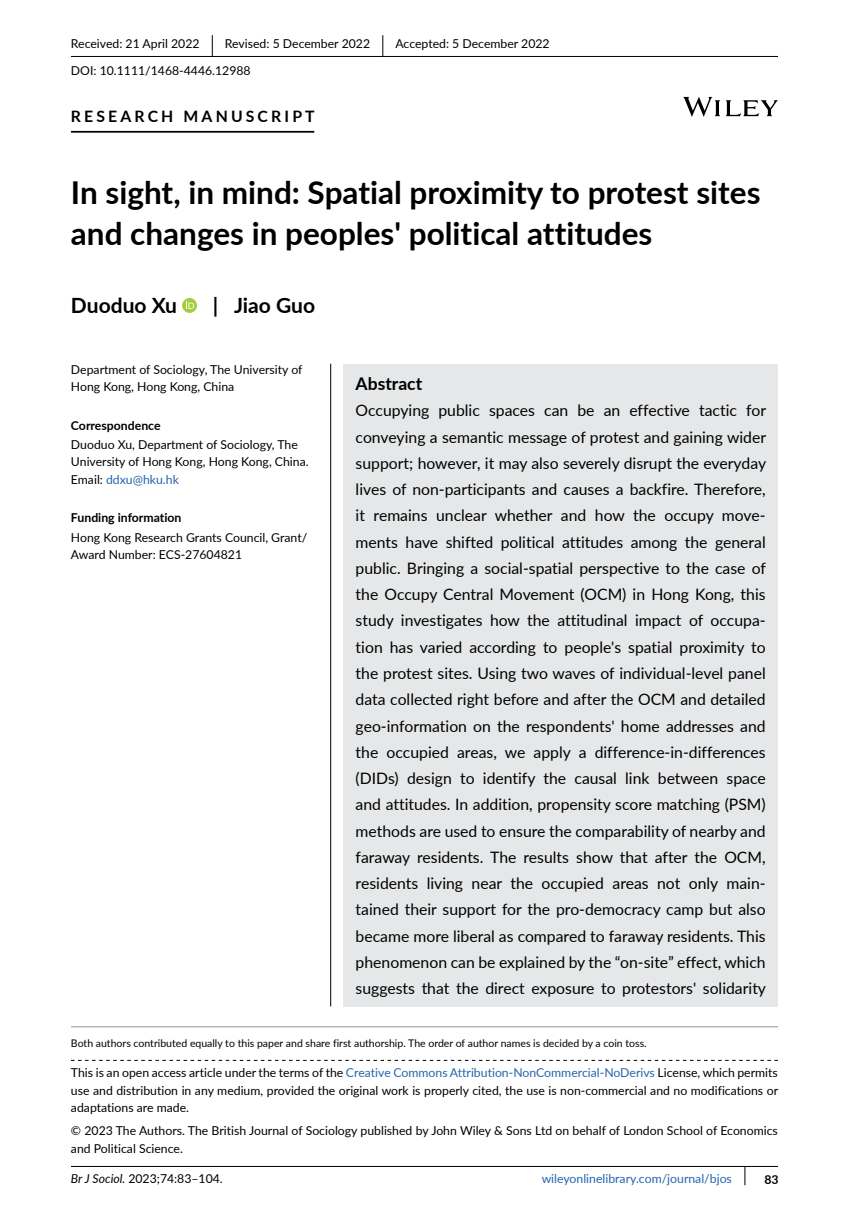
<style>
.page{position:relative;width:849px;height:1221px;background:#fff}
.page>*{position:absolute;margin:0;border:0;box-sizing:border-box;transform-origin:0 0}
.t1{font:700 31.5px/40.2px "Lato";color:#000}
.t2{font:700 21px "Lato";color:#000}
.t3{font:700 17.5px "Lato";color:#000}
.t4{font:15.75px/26.2px "Lato";color:#000;text-align:justify}
.t5{font:700 15.75px "Lato";letter-spacing:.2em;color:#000}
.t6{font:12.25px/17.5px "Lato";color:#000}
.t7{font:12.25px "Lato";color:#2564af}
.t8{font:700 12.25px "Lato";color:#000}
.t9{font:10.5px "Lato";color:#000}
.s1{color:#2564af}
.s2{font-style:italic}
</style>
<div class="page">
<div style="left:343px;top:363px;width:434px;height:643px;background:#e6e7e8"></div>
<hr style="left:71px;top:56px;width:706px;height:1px;background:#000">
<hr style="left:71px;top:131px;width:243px;height:2px;background:#000">
<svg style="left:182px;top:298px;width:15px;height:15px"></svg>
<svg style="left:186px;top:301px;width:8px;height:8px"></svg>
<svg style="left:212px;top:35px;width:1px;height:21px"></svg>
<svg style="left:382px;top:35px;width:1px;height:21px"></svg>
<hr style="left:71px;top:1165px;width:706px;height:1px;background:#000">
<svg style="left:744px;top:1166px;width:1px;height:19px"></svg>
<svg style="left:683px;top:97px;width:94px;height:20px"></svg>
<hr style="left:71px;top:1026px;width:706px;height:1px;background:#939598">
<svg style="left:71px;top:1059px;width:706px;height:1px"></svg>
<hr style="left:330px;top:363px;width:1px;height:643px;background:#000">
<p class="t6" style="left:71px;top:35px;width:130px">Received: 21 April 2022</p>
<p class="t6" style="left:225px;top:35px;width:147px">Revised: 5 December 2022</p>
<p class="t6" style="left:395px;top:35px;width:156px">Accepted: 5 December 2022</p>
<p class="t6" style="left:71px;top:61px;width:181px">DOI: 10.1111/1468-4446.12988</p>
<p class="t5" style="left:71px;top:105px;width:245px">RESEARCH MANUSCRIPT</p>
<h1 class="t1" style="left:71px;top:171px;width:690px">In sight, in mind: Spatial proximity to protest sites and changes in peoples' political attitudes</h1>
<h2 class="t2" style="left:71px;top:290px;width:107px">Duoduo Xu</h2>
<h2 class="t2" style="left:213px;top:290px;width:104px">| Jiao Guo</h2>
<p class="t6" style="left:71px;top:360px;width:233px">Department of Sociology, The University of<br>Hong Kong, Hong Kong, China</p>
<p class="t8" style="left:71px;top:416px;width:91px">Correspondence</p>
<p class="t6" style="left:71px;top:435px;width:239px">Duoduo Xu, Department of Sociology, The<br>University of Hong Kong, Hong Kong, China.<br>Email: <span class="s1">ddxu@hku.hk</span></p>
<p class="t8" style="left:71px;top:509px;width:112px">Funding information</p>
<p class="t6" style="left:71px;top:528px;width:238px">Hong Kong Research Grants Council, Grant/<br>Award Number: ECS-27604821</p>
<p class="t3" style="left:355px;top:371px;width:68px">Abstract</p>
<p class="t4" style="left:355px;top:397px;width:412px">Occupying public spaces can be an effective tactic for conveying a semantic message of protest and gaining wider support; however, it may also severely disrupt the everyday lives of non-participants and causes a backfire. Therefore, it remains unclear whether and how the occupy move&shy;ments have shifted political attitudes among the general public. Bringing a social-spatial perspective to the case of the Occupy Central Movement (OCM) in Hong Kong, this study investigates how the attitudinal impact of occupa&shy;tion has varied according to people's spatial proximity to the protest sites. Using two waves of individual-level panel data collected right before and after the OCM and detailed geo-information on the respondents' home addresses and the occupied areas, we apply a difference-in-differences (DIDs) design to identify the causal link between space and attitudes. In addition, propensity score matching (PSM) methods are used to ensure the comparability of nearby and faraway residents. The results show that after the OCM, residents living near the occupied areas not only main&shy;tained their support for the pro-democracy camp but also became more liberal as compared to faraway residents. This phenomenon can be explained by the “on-site” effect, which suggests that the direct exposure to protestors' solidarity</p>
<p class="t9" style="left:71px;top:1035px;width:577px">Both authors contributed equally to this paper and share first authorship. The order of author names is decided by a coin toss.</p>
<p class="t6" style="left:71px;top:1063px;width:708px;text-align:justify">This is an open access article under the terms of the <span class="s1">Creative Commons Attribution-NonCommercial-NoDerivs</span> License, which permits use and distribution in any medium, provided the original work is properly cited, the use is non-commercial and no modifications or adaptations are made.</p>
<p class="t6" style="left:71px;top:1121px;width:708px">© 2023 The Authors. The British Journal of Sociology published by John Wiley &amp; Sons Ltd on behalf of London School of Economics and Political Science.</p>
<p class="t6" style="left:71px;top:1169px;width:153px"><span class="s2">Br J Sociol.</span> 2023;74:83–104.</p>
<p class="t7" style="left:541px;top:1170px;width:192px">wileyonlinelibrary.com/journal/bjos</p>
<p class="t8" style="left:764px;top:1169px;width:16px">83</p>
</div>
